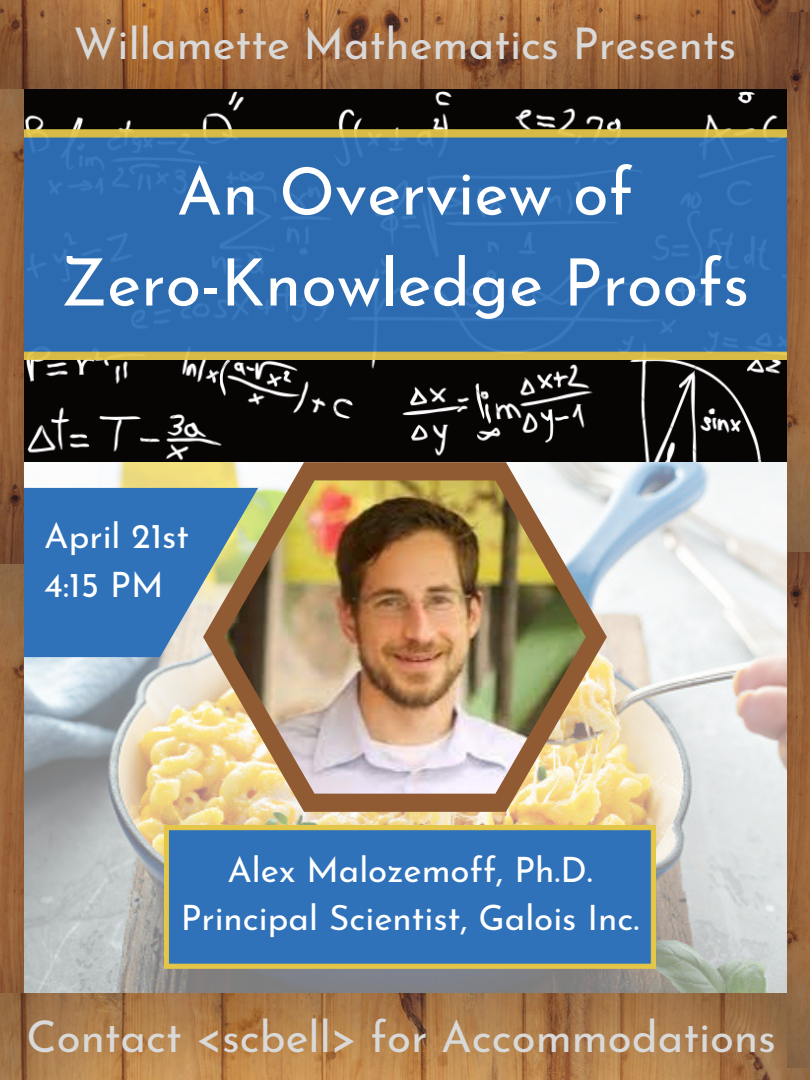
<style>
.page{position:relative;width:810px;height:1080px;background:#fff}
.page>*{position:absolute;margin:0;border:0;box-sizing:border-box;transform-origin:0 0}
.t1{font:65.19px "Josefin Sans";color:#fff}
.t2{font:43.75px "Josefin Sans";color:#d9d9d9}
.t3{font:35px "Josefin Sans";color:#fff}
</style>
<div class="page">
<img style="left:24px;top:92px;width:763px;height:370px">
<img style="left:24px;top:462px;width:763px;height:531px">
<img style="left:164px;top:826px;width:492px;height:143px">
<div style="left:24px;top:488px;width:179px;height:169px;background:#2f72ba"></div>
<img style="left:0;top:564px;width:24px;height:429px">
<img style="left:0;top:993px;width:810px;height:87px">
<img style="left:787px;top:551px;width:23px;height:516px">
<img style="left:24px;top:130px;width:763px;height:229px">
<img style="left:0;top:89px;width:24px;height:475px">
<img style="left:0;top:0;width:810px;height:89px">
<img style="left:787px;top:13px;width:23px;height:538px">
<svg style="left:203px;top:462px;width:404px;height:350px;background:#c1ad8f"></svg>
<img style="left:224px;top:480px;width:362px;height:314px">
<p class="t2" style="left:74px;top:27px;width:664px">Willamette Mathematics Presents</p>
<p class="t1" style="left:177px;top:166px;width:458px">An Overview of</p>
<p class="t1" style="left:61px;top:257px;width:690px">Zero-Knowledge Proofs</p>
<p class="t3" style="left:44px;top:522px;width:146px">April 21st</p>
<p class="t3" style="left:44px;top:571px;width:121px">4:15 PM</p>
<p class="t3" style="left:227px;top:855px;width:367px">Alex Malozemoff, Ph.D.</p>
<p class="t3" style="left:181px;top:904px;width:460px">Principal Scientist, Galois Inc.</p>
<p class="t2" style="left:27px;top:1019px;width:751px">Contact &lt;scbell&gt; for Accommodations</p>
</div>
